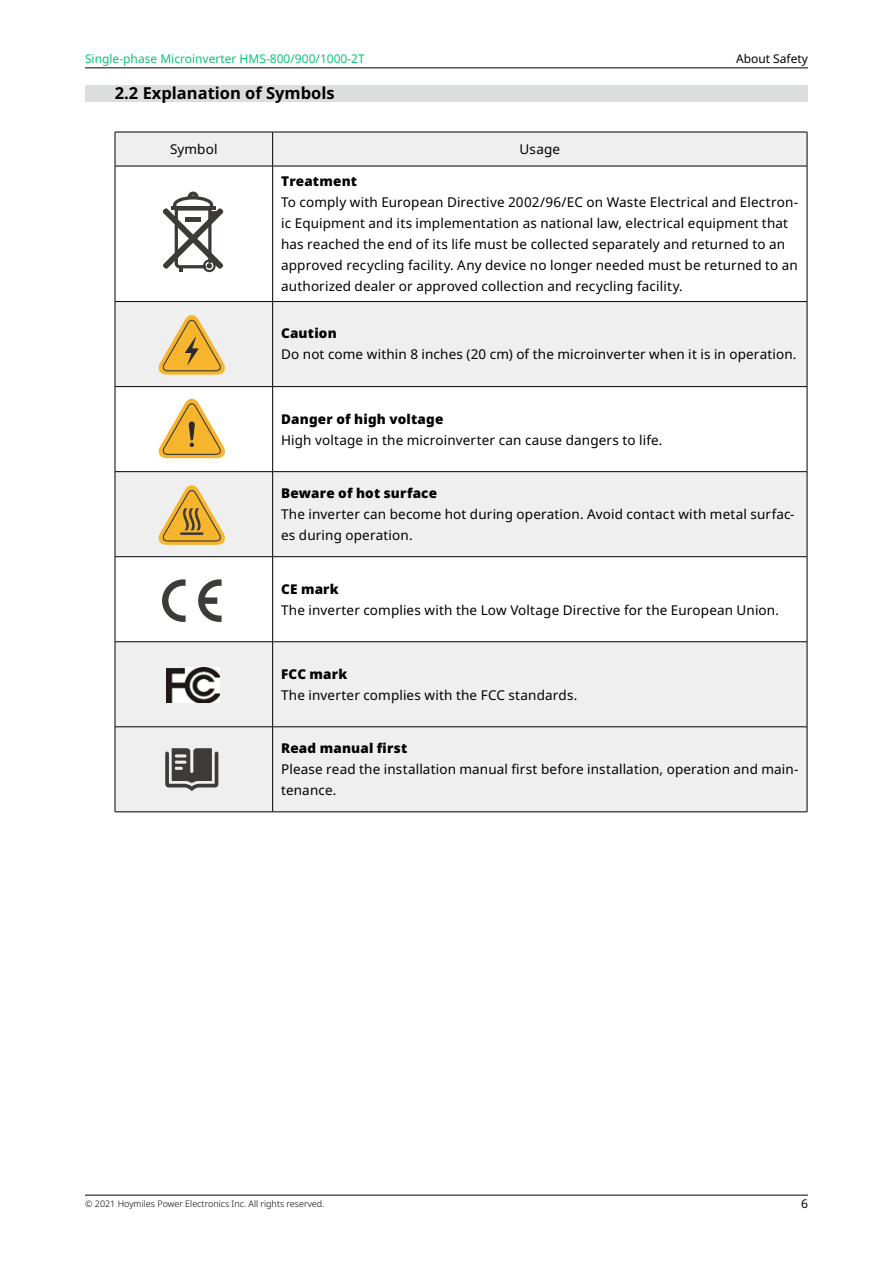
<style>
.page{position:relative;width:893px;height:1263px;background:#fff}
.page>*{position:absolute;margin:0;border:0;box-sizing:border-box;transform-origin:0 0}
.t1{font:700 16.5px "Noto Sans";color:#000}
.t2{font:13.5px/21px "Noto Sans";letter-spacing:.01em;color:#000}
.t3{font:900 13.5px "Noto Sans";letter-spacing:.015em;color:#000}
.t4{font:12px "Noto Sans";color:#0ac476}
.t5{font:12px "Noto Sans";color:#000}
.t6{font:300 9px "Noto Sans";color:#000}
</style>
<div class="page">
<hr style="left:85px;top:1195px;width:723px;height:1px;background:#000">
<hr style="left:85px;top:68px;width:723px;height:1px;background:#000">
<div style="left:85px;top:85px;width:723px;height:17px;background:#dcdddd"></div>
<svg style="left:116px;top:133px;width:691px;height:679px;fill:#efefef"></svg>
<hr style="left:115px;top:132px;width:158px;height:1px;background:#000">
<hr style="left:115px;top:132px;width:1px;height:34px;background:#000">
<hr style="left:273px;top:132px;width:534px;height:1px;background:#000">
<hr style="left:272px;top:132px;width:1px;height:34px;background:#000">
<hr style="left:807px;top:132px;width:1px;height:34px;background:#000">
<hr style="left:115px;top:166px;width:158px;height:1px;background:#000">
<hr style="left:115px;top:166px;width:1px;height:135px;background:#000">
<hr style="left:273px;top:166px;width:534px;height:1px;background:#000">
<hr style="left:272px;top:166px;width:1px;height:135px;background:#000">
<hr style="left:807px;top:166px;width:1px;height:135px;background:#000">
<hr style="left:115px;top:301px;width:158px;height:1px;background:#000">
<hr style="left:115px;top:302px;width:1px;height:84px;background:#000">
<hr style="left:273px;top:301px;width:534px;height:1px;background:#000">
<hr style="left:272px;top:302px;width:1px;height:84px;background:#000">
<hr style="left:807px;top:302px;width:1px;height:84px;background:#000">
<hr style="left:115px;top:386px;width:158px;height:1px;background:#000">
<hr style="left:115px;top:387px;width:1px;height:84px;background:#000">
<hr style="left:273px;top:386px;width:534px;height:1px;background:#000">
<hr style="left:272px;top:387px;width:1px;height:84px;background:#000">
<hr style="left:807px;top:387px;width:1px;height:84px;background:#000">
<hr style="left:115px;top:471px;width:158px;height:1px;background:#000">
<hr style="left:115px;top:472px;width:1px;height:84px;background:#000">
<hr style="left:273px;top:471px;width:534px;height:1px;background:#000">
<hr style="left:272px;top:472px;width:1px;height:84px;background:#000">
<hr style="left:807px;top:472px;width:1px;height:84px;background:#000">
<hr style="left:115px;top:556px;width:158px;height:1px;background:#000">
<hr style="left:115px;top:557px;width:1px;height:84px;background:#000">
<hr style="left:273px;top:556px;width:534px;height:1px;background:#000">
<hr style="left:272px;top:557px;width:1px;height:84px;background:#000">
<hr style="left:807px;top:557px;width:1px;height:84px;background:#000">
<hr style="left:115px;top:641px;width:158px;height:1px;background:#000">
<hr style="left:115px;top:642px;width:1px;height:85px;background:#000">
<hr style="left:273px;top:641px;width:534px;height:1px;background:#000">
<hr style="left:272px;top:642px;width:1px;height:85px;background:#000">
<hr style="left:807px;top:642px;width:1px;height:85px;background:#000">
<hr style="left:115px;top:726px;width:158px;height:1px;background:#000">
<hr style="left:115px;top:727px;width:1px;height:85px;background:#000">
<hr style="left:273px;top:726px;width:534px;height:1px;background:#000">
<hr style="left:272px;top:727px;width:1px;height:85px;background:#000">
<hr style="left:807px;top:727px;width:1px;height:85px;background:#000">
<hr style="left:115px;top:812px;width:158px;height:1px;background:#000">
<hr style="left:273px;top:812px;width:534px;height:1px;background:#000">
<svg style="left:163px;top:192px;width:60px;height:80px"></svg>
<svg style="left:158px;top:315px;width:67px;height:60px"></svg>
<svg style="left:158px;top:399px;width:67px;height:59px"></svg>
<svg style="left:158px;top:485px;width:67px;height:60px"></svg>
<svg style="left:198px;top:579px;width:24px;height:43px"></svg>
<svg style="left:162px;top:579px;width:24px;height:43px"></svg>
<svg style="left:165px;top:748px;width:53px;height:43px"></svg>
<img style="left:167px;top:667px;width:52px;height:36px">
<p class="t4" style="left:85px;top:51px;width:281px">Single-phase Microinverter HMS-800/900/1000-2T</p>
<p class="t1" style="left:115px;top:82px;width:221px">2.2 Explanation of Symbols</p>
<p class="t5" style="left:736px;top:51px;width:73px">About Safety</p>
<p class="t2" style="left:170px;top:139px;width:49px">Symbol</p>
<p class="t2" style="left:520px;top:139px;width:42px">Usage</p>
<p class="t3" style="left:281px;top:171px;width:77px">Treatment</p>
<p class="t2" style="left:281px;top:192px;width:518px">To comply with European Directive 2002/96/EC on Waste Electrical and Electron&shy;ic Equipment and its implementation as national law, electrical equipment that has reached the end of its life must be collected separately and returned to an approved recycling facility. Any device no longer needed must be returned to an authorized dealer or approved collection and recycling facility.</p>
<p class="t3" style="left:281px;top:323px;width:57px">Caution</p>
<p class="t2" style="left:281px;top:344px;width:517px">Do not come within 8 inches (20 cm) of the microinverter when it is in operation.</p>
<p class="t3" style="left:281px;top:408px;width:164px">Danger of high voltage</p>
<p class="t2" style="left:281px;top:429px;width:383px">High voltage in the microinverter can cause dangers to life.</p>
<p class="t3" style="left:281px;top:483px;width:157px">Beware of hot surface</p>
<p class="t2" style="left:281px;top:504px;width:515px">The inverter can become hot during operation. Avoid contact with metal surfac&shy;es during operation.</p>
<p class="t3" style="left:281px;top:578px;width:59px">CE mark</p>
<p class="t2" style="left:281px;top:599px;width:499px">The inverter complies with the Low Voltage Directive for the European Union.</p>
<p class="t3" style="left:281px;top:663px;width:68px">FCC mark</p>
<p class="t2" style="left:281px;top:685px;width:298px">The inverter complies with the FCC standards.</p>
<p class="t3" style="left:281px;top:738px;width:128px">Read manual first</p>
<p class="t2" style="left:281px;top:759px;width:519px">Please read the installation manual first before installation, operation and main&shy;tenance.</p>
<p class="t6" style="left:85px;top:1197px;width:241px">© 2021 Hoymiles Power Electronics Inc. All rights reserved.</p>
<p class="t5" style="left:801px;top:1195px;width:8px">6</p>
</div>
